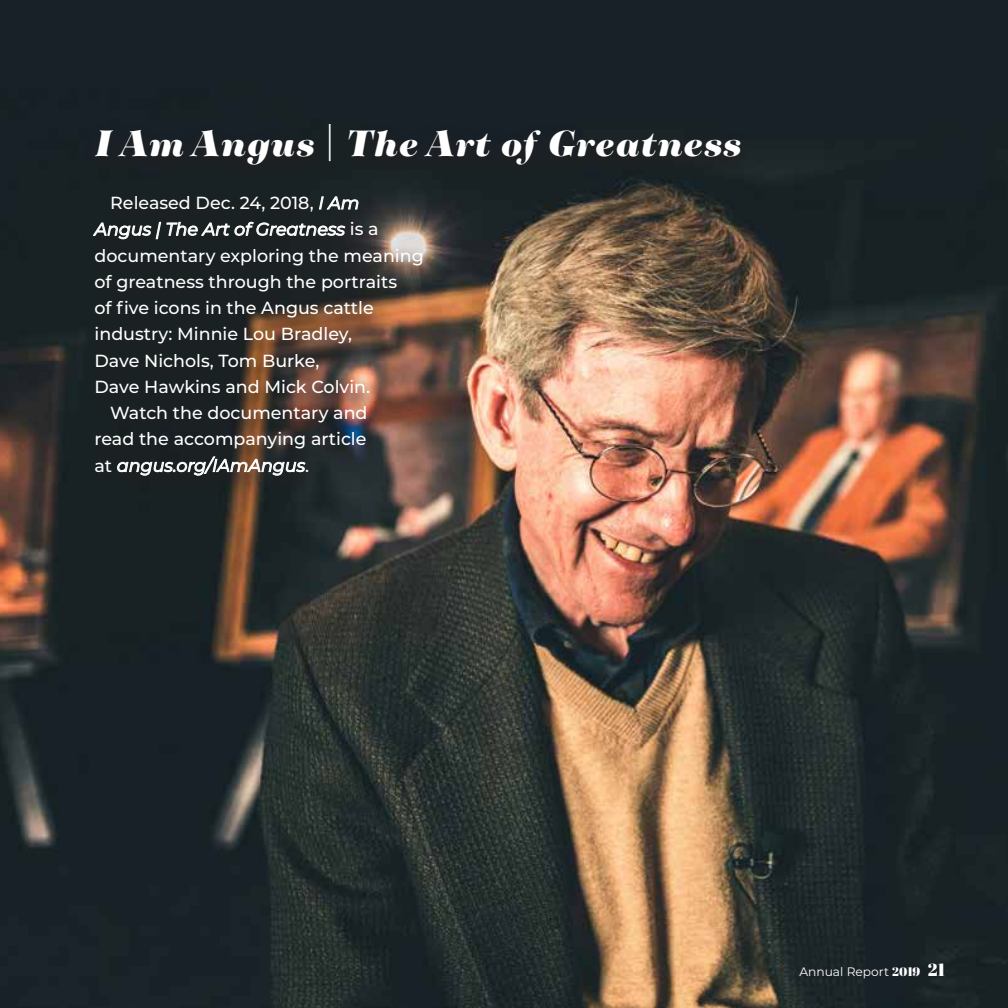
<style>
.page{position:relative;width:1008px;height:1008px;background:#fff}
.page>*{position:absolute;margin:0;border:0;box-sizing:border-box;transform-origin:0 0}
.text{font:italic 900 40.25px "Tenez";letter-spacing:.025em;color:#fff}
.text-2{font:500 17.5px/26.2px "Montserrat";color:#fff}
.t1{font:12.25px "Montserrat";color:#fff}
.s1{font-family:"Abril Display";font-style:normal}
.s2{font-weight:400;font-style:italic}
.s3{font-family:"Abril Display";font-weight:900}
.s4{font-family:"Abril Display";font-weight:900;font-size:17.5px}
</style>
<div class="page">
<img style="left:0;top:0;width:1008px;height:1008px">
<div style="left:80px;top:116px;width:676px;height:73px;background:#192124"></div>
<div style="left:78px;top:187px;width:361px;height:312px;background:#231f20;opacity:.75"></div>
<svg style="left:319px;top:196px;width:40px;height:14px"></svg>
<svg style="left:93px;top:222px;width:252px;height:17px;background:#5a5e60"></svg>
<svg style="left:117px;top:456px;width:188px;height:20px;background:#5f5e5d"></svg>
<p class="text" style="left:94px;top:113px;width:648px">I Am Angus <span class="s1">|</span> The Art of Greatness</p>
<p class="text-2" style="left:94px;top:189px;width:331px;text-indent:16px">Released Dec. 24, 2018, <span class="s2">I Am<br>Angus | The Art of Greatness</span> is a documentary exploring the meaning of greatness through the portraits<br>of five icons in the Angus cattle industry: Minnie Lou Bradley,<br>Dave Nichols, Tom Burke,<br>Dave Hawkins and Mick Colvin.</p>
<p class="text-2" style="left:94px;top:399px;width:275px;text-align:justify;text-indent:16px">Watch the documentary and read the accompanying article at <span class="s2">angus.org/IAmAngus</span>.</p>
<p class="t1" style="left:799px;top:964px;width:147px">Annual Report <span class="s3">2019</span> <span class="s4">21</span></p>
</div>
